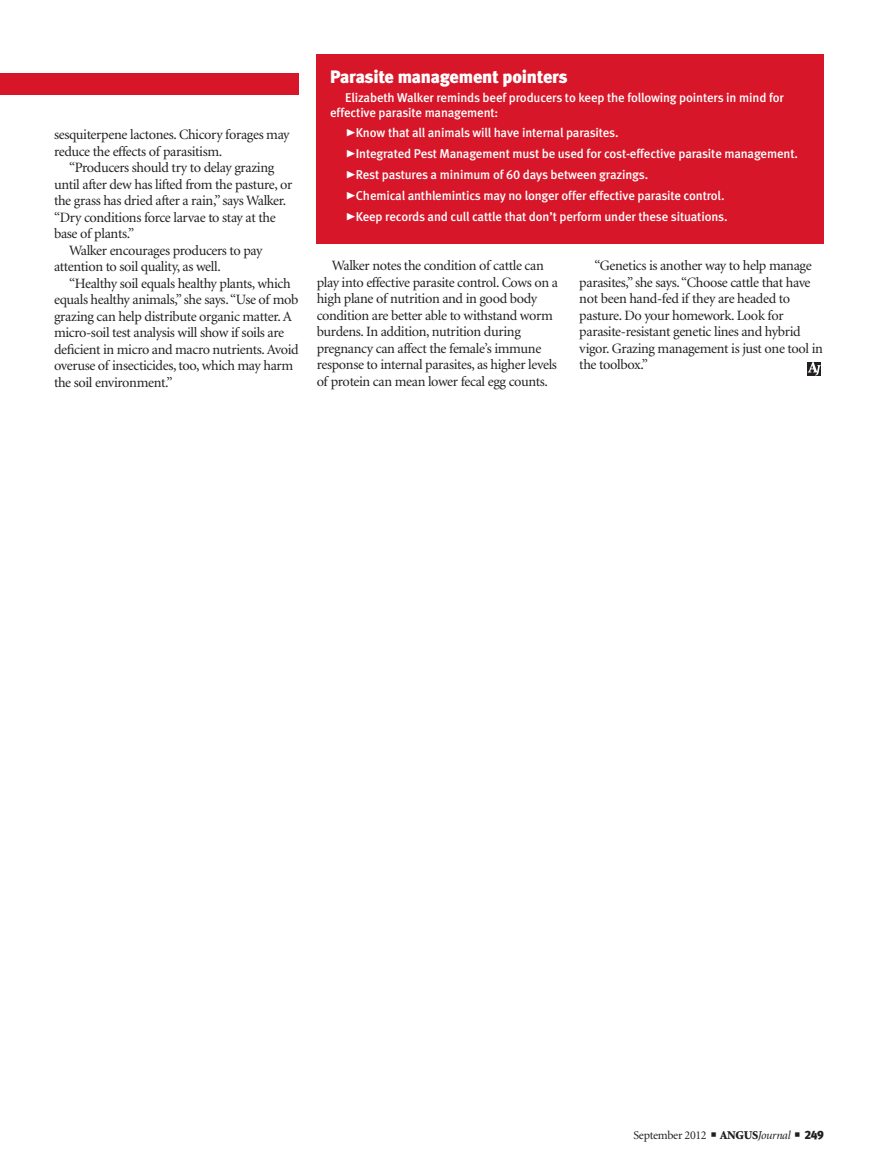
<style>
.page{position:relative;width:878px;height:1168px;background:#fff}
.page>*{position:absolute;margin:0;border:0;box-sizing:border-box;transform-origin:0 0}
.sidebar_headline{font:18px "Meta Black LF";letter-spacing:-.01em;color:#fff}
.body_text{font:14.25px/16.5px "Minion";letter-spacing:-.025em;color:#231f20}
.sidebar_text{font:12.75px/15px "Meta Medium LF";letter-spacing:-.01em;color:#fff}
.t1{font:12px "Minion";letter-spacing:-.025em;color:#231f20}
.s1{font-family:"Meta Black Caps Expert";font-size:21px}
.s2{font-weight:900}
.s3{font-style:italic}
.s4{font-family:"Meta Black LF"}
</style>
<div class="page">
<div style="left:0;top:73px;width:298px;height:21px;background:#d71729"></div>
<svg style="left:807px;top:375px;width:14px;height:1px"></svg>
<svg style="left:807px;top:362px;width:14px;height:13px"></svg>
<div style="left:316px;top:54px;width:508px;height:189px;background:#d71729"></div>
<p class="body_text" style="left:54px;top:127px;width:237px">sesquiterpene lactones. Chicory forages may reduce the effects of parasitism.</p>
<p class="body_text" style="left:54px;top:160px;width:240px;text-indent:15px">“Producers should try to delay grazing until after dew has lifted from the pasture, or the grass has dried after a rain,” says Walker. “Dry conditions force larvae to stay at the base of plants.”</p>
<p class="body_text" style="left:54px;top:242px;width:210px;text-indent:15px">Walker encourages producers to pay attention to soil quality, as well.</p>
<p class="body_text" style="left:54px;top:275px;width:246px;text-indent:15px">“Healthy soil equals healthy plants, which equals healthy animals,” she says. “Use of mob grazing can help distribute organic matter. A micro-soil test analysis will show if soils are deficient in micro and macro nutrients. Avoid overuse of insecticides, too, which may harm the soil environment.”</p>
<p class="sidebar_headline" style="left:330px;top:66px;width:239px">Parasite management pointers</p>
<p class="sidebar_text" style="left:330px;top:90px;width:455px;text-indent:15px">Elizabeth Walker reminds beef producers to keep the following pointers in mind for effective parasite management:</p>
<p class="sidebar_text" style="left:345px;top:125px;width:275px"><span class="s1">@</span>Know that all animals will have internal parasites.</p>
<p class="sidebar_text" style="left:345px;top:146px;width:454px"><span class="s1">@</span>Integrated Pest Management must be used for cost-effective parasite management.</p>
<p class="sidebar_text" style="left:345px;top:167px;width:304px"><span class="s1">@</span>Rest pastures a minimum of 60 days between grazings.</p>
<p class="sidebar_text" style="left:345px;top:188px;width:381px"><span class="s1">@</span>Chemical anthlemintics may no longer offer effective parasite control.</p>
<p class="sidebar_text" style="left:345px;top:209px;width:384px"><span class="s1">@</span>Keep records and cull cattle that don’t perform under these situations.</p>
<p class="body_text" style="left:316px;top:258px;width:243px;text-indent:15px">Walker notes the condition of cattle can play into effective parasite control. Cows on a high plane of nutrition and in good body condition are better able to withstand worm burdens. In addition, nutrition during pregnancy can affect the female’s immune response to internal parasites, as higher levels of protein can mean lower fecal egg counts.</p>
<p class="body_text" style="left:579px;top:258px;width:245px;text-indent:15px">“Genetics is another way to help manage parasites,” she says. “Choose cattle that have not been hand-fed if they are headed to pasture. Do your homework. Look for parasite-resistant genetic lines and hybrid vigor. Grazing management is just one tool in the toolbox.”</p>
<p class="t1" style="left:633px;top:1129px;width:192px">September 2012 ■ <span class="s2">ANGUS</span><span class="s3">Journal</span> ■ <span class="s4">249</span></p>
</div>
